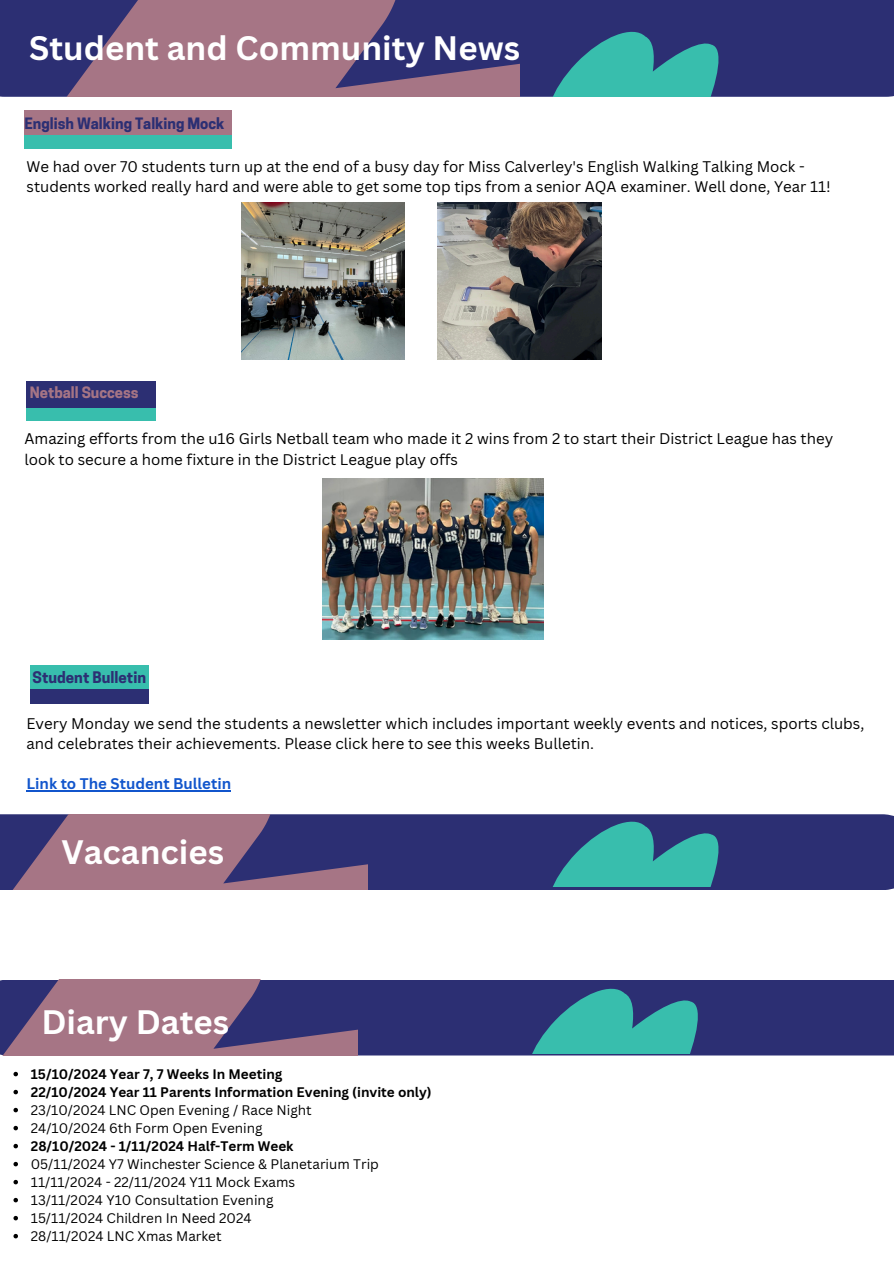
<style>
.page{position:relative;width:894px;height:1264px;background:#fff}
.page>*{position:absolute;margin:0;border:0;box-sizing:border-box;transform-origin:0 0}
.t1{font:700 33px "Canva Sans";color:#fff}
.t2{font:15px/20.2px "Canva Sans";color:#000}
.t3{font:700 15px "Canva Sans";color:#15c}
.t4{font:700 15px "Cooper Hewitt";color:#2c2f73}
.t5{font:700 14.7px "Cooper Hewitt";color:#2c2f73}
.t6{font:700 14.7px "Cooper Hewitt";color:#a67585}
.t7{font:13.5px "Canva Sans";color:#000}
.t8{font:700 13.5px "Canva Sans";color:#000}
</style>
<div class="page">
<div style="left:0;top:0;width:893px;height:97px;background:#2c2f73"></div>
<svg style="left:36px;top:0;width:483px;height:97px;background:#785a7e"></svg>
<svg style="left:540px;top:25px;width:235px;height:71px;background:#316e8c"></svg>
<div style="left:357px;top:980px;width:536px;height:75px;background:#2c2f73"></div>
<svg style="left:0;top:979px;width:357px;height:76px;background:#7d5e7f"></svg>
<svg style="left:519px;top:981px;width:235px;height:72px;background:#316d8c"></svg>
<div style="left:0;top:814px;width:893px;height:76px;background:#2c2f73"></div>
<svg style="left:0;top:814px;width:367px;height:75px;background:#7a5c7e"></svg>
<svg style="left:540px;top:814px;width:235px;height:72px;background:#326e8c"></svg>
<div style="left:30px;top:687px;width:118px;height:16px;background:#2c2f73"></div>
<div style="left:30px;top:664px;width:118px;height:24px;background:#38bead"></div>
<div style="left:25px;top:129px;width:207px;height:20px;background:#38bead"></div>
<div style="left:24px;top:111px;width:208px;height:24px;background:#a67585"></div>
<img style="left:438px;top:202px;width:163px;height:158px">
<img style="left:241px;top:202px;width:163px;height:158px">
<div style="left:27px;top:381px;width:129px;height:30px;background:#2c2f73"></div>
<div style="left:27px;top:409px;width:129px;height:12px;background:#38bead"></div>
<img style="left:323px;top:478px;width:220px;height:161px">
<hr style="left:27px;top:790px;width:204px;height:1px;background:#15c">
<svg style="left:13px;top:1071px;width:5px;height:5px"></svg>
<svg style="left:13px;top:1089px;width:5px;height:5px"></svg>
<svg style="left:13px;top:1107px;width:5px;height:5px"></svg>
<svg style="left:13px;top:1125px;width:5px;height:5px"></svg>
<svg style="left:13px;top:1143px;width:5px;height:5px"></svg>
<svg style="left:13px;top:1161px;width:5px;height:5px"></svg>
<svg style="left:13px;top:1179px;width:5px;height:5px"></svg>
<svg style="left:13px;top:1197px;width:5px;height:5px"></svg>
<svg style="left:13px;top:1215px;width:5px;height:5px"></svg>
<svg style="left:13px;top:1233px;width:5px;height:5px"></svg>
<h2 class="t1" style="left:29px;top:25px;width:492px">Student and Community News</h2>
<p class="t5" style="left:24px;top:118px;width:201px">English Walking Talking Mock</p>
<p class="t2" style="left:27px;top:156px;width:805px">We had over 70 students turn up at the end of a busy day for Miss Calverley's English Walking Talking Mock - students worked really hard and were able to get some top tips from a senior AQA examiner. Well done, Year 11!</p>
<p class="t6" style="left:30px;top:386px;width:110px">Netball Success</p>
<h3 class="t2" style="left:24px;top:428px;width:810px">Amazing efforts from the u16 Girls Netball team who made it 2 wins from 2 to start their District League has they look to secure a home fixture in the District League play offs</h3>
<p class="t4" style="left:33px;top:672px;width:115px">Student Bulletin</p>
<p class="t2" style="left:27px;top:712px;width:839px">Every Monday we send the students a newsletter which includes important weekly events and notices, sports clubs, and celebrates their achievements. Please click here to see this weeks Bulletin.</p>
<h2 class="t3" style="left:27px;top:773px;width:206px">Link to The Student Bulletin</h2>
<h3 class="t1" style="left:61px;top:829px;width:164px">Vacancies</h3>
<h3 class="t1" style="left:41px;top:998px;width:189px">Diary Dates</h3>
<h2 class="t8" style="left:31px;top:1064px;width:253px">15/10/2024 Year 7, 7 Weeks In Meeting</h2>
<p class="t8" style="left:31px;top:1082px;width:402px">22/10/2024 Year 11 Parents Information Evening (invite only)</p>
<h1 class="t7" style="left:31px;top:1100px;width:282px">23/10/2024 LNC Open Evening / Race Night</h1>
<p class="t7" style="left:31px;top:1118px;width:233px">24/10/2024 6th Form Open Evening</p>
<p class="t8" style="left:31px;top:1136px;width:264px">28/10/2024 - 1/11/2024 Half-Term Week</p>
<h1 class="t7" style="left:31px;top:1154px;width:349px">05/11/2024 Y7 Winchester Science &amp; Planetarium Trip</h1>
<p class="t7" style="left:31px;top:1172px;width:266px">11/11/2024 - 22/11/2024 Y11 Mock Exams</p>
<p class="t7" style="left:31px;top:1190px;width:244px">13/11/2024 Y10 Consultation Evening</p>
<p class="t7" style="left:31px;top:1208px;width:222px">15/11/2024 Children In Need 2024</p>
<p class="t7" style="left:31px;top:1226px;width:192px">28/11/2024 LNC Xmas Market</p>
</div>
